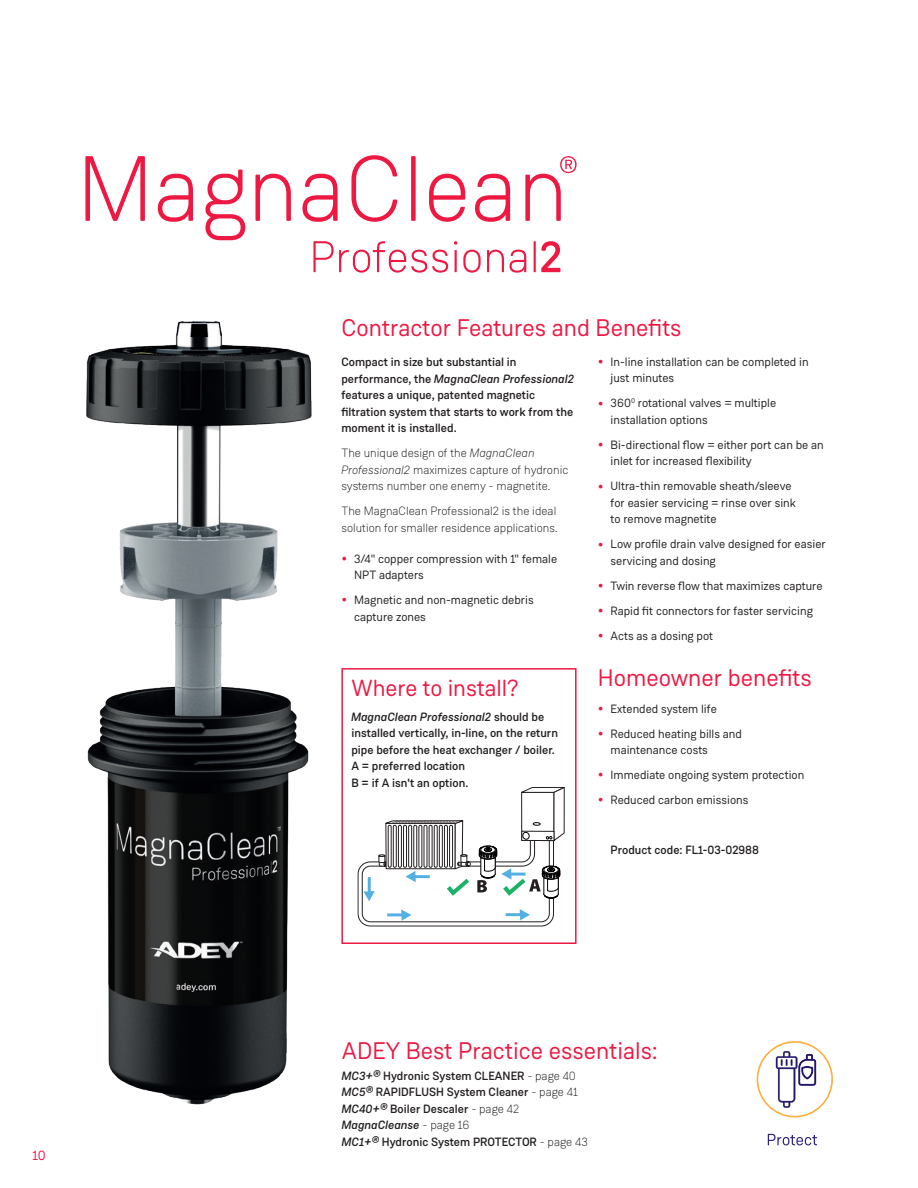
<style>
.page{position:relative;width:918px;height:1188px;background:#fff}
.page>*{position:absolute;margin:0;border:0;box-sizing:border-box;transform-origin:0 0}
.Header_2{font:24px "Weissenhof Grotesk";color:#ed1943}
.Page_Numbering{font:23.25px "Weissenhof Grotesk";color:#ed1943}
.t1{font:13.5px "Weissenhof Grotesk";color:#ed1943}
.t2{font:12px/16.5px "Weissenhof Grotesk";color:#231f20}
.Intro_Text{font:500 12px/16.5px "Weissenhof Grotesk";color:#231f20}
.Body_Text{font:300 12px/16.5px "Weissenhof Grotesk";color:#231f20}
.Body_Text-2{font:500 12px/16.5px "Weissenhof Grotesk";color:#231f20}
.Intro_Text-2{font:italic 500 12px "Weissenhof Grotesk";color:#231f20}
.s1{font-style:italic}
.s2{font-size:24px;color:#ed1943}
.s3{font-weight:300}
.s4{font-weight:300;font-style:normal}
</style>
<div class="page">
<hr style="left:917px;top:0;width:1px;height:1188px;background:#2e247d">
<svg style="left:85px;top:156px;width:60px;height:65px"></svg>
<svg style="left:158px;top:174px;width:35px;height:48px"></svg>
<svg style="left:205px;top:170px;width:40px;height:70px"></svg>
<svg style="left:255px;top:174px;width:36px;height:47px"></svg>
<svg style="left:302px;top:174px;width:36px;height:48px"></svg>
<svg style="left:351px;top:155px;width:46px;height:67px"></svg>
<div style="left:411px;top:156px;width:5px;height:65px;background:#ed1943"></div>
<svg style="left:429px;top:174px;width:36px;height:48px"></svg>
<svg style="left:475px;top:174px;width:35px;height:48px"></svg>
<svg style="left:525px;top:156px;width:52px;height:65px"></svg>
<svg style="left:313px;top:241px;width:135px;height:32px"></svg>
<hr style="left:455px;top:250px;width:2px;height:22px;background:#ed1943">
<svg style="left:454px;top:241px;width:3px;height:4px"></svg>
<svg style="left:463px;top:250px;width:18px;height:23px"></svg>
<svg style="left:487px;top:250px;width:17px;height:22px"></svg>
<svg style="left:510px;top:250px;width:16px;height:23px"></svg>
<hr style="left:534px;top:241px;width:2px;height:31px;background:#ed1943">
<svg style="left:541px;top:241px;width:19px;height:31px"></svg>
<img style="left:86px;top:321px;width:226px;height:783px">
<svg style="left:757px;top:1041px;width:76px;height:76px"></svg>
<svg style="left:768px;top:1134px;width:49px;height:11px"></svg>
<div style="left:341px;top:668px;width:236px;height:276px;border:2px solid #ed1943"></div>
<svg style="left:357px;top:787px;width:208px;height:140px"></svg>
<p class="t1" style="left:33px;top:1147px;width:15px">10</p>
<p class="Header_2" style="left:341px;top:313px;width:342px">Contractor Features and Benefits</p>
<p class="Intro_Text" style="left:341px;top:354px;width:234px">Compact in size but substantial in performance, the <span class="s1">MagnaClean Professional2 </span>features a unique, patented magnetic filtration system that starts to work from the moment it is installed.</p>
<p class="Body_Text" style="left:341px;top:445px;width:229px">The unique design of the <span class="s1">MagnaClean<br>Professional2</span> maximizes capture of hydronic systems number one enemy - magnetite.</p>
<p class="Body_Text" style="left:341px;top:503px;width:218px">The MagnaClean Professional2 is the ideal solution for smaller residence applications.</p>
<p class="t2" style="left:354px;top:550px;width:205px;text-indent:-13px"><span class="s2">•</span> 3/4" copper compression with 1" female<br>NPT adapters</p>
<p class="t2" style="left:354px;top:592px;width:181px;text-indent:-13px"><span class="s2">•</span> Magnetic and non-magnetic debris capture zones</p>
<p class="Page_Numbering" style="left:351px;top:673px;width:169px">Where to install?</p>
<p class="Body_Text-2" style="left:351px;top:708px;width:208px"><span class="s1">MagnaClean Professional2</span> should be installed vertically, in-line, on the return pipe before the heat exchanger / boiler.<br>A = preferred location<br>B = if A isn't an option.</p>
<p class="t2" style="left:611px;top:353px;width:200px;text-indent:-13px"><span class="s2">•</span> In-line installation can be completed in just minutes</p>
<p class="t2" style="left:611px;top:395px;width:167px;text-indent:-13px"><span class="s2">•</span> 360<sup>0</sup> rotational valves = multiple installation options</p>
<p class="t2" style="left:611px;top:436px;width:215px;text-indent:-13px"><span class="s2">•</span> Bi-directional flow = either port can be an inlet for increased flexibility</p>
<p class="t2" style="left:611px;top:478px;width:187px;text-indent:-13px"><span class="s2">•</span> Ultra-thin removable sheath/sleeve for easier servicing = rinse over sink to remove magnetite</p>
<p class="t2" style="left:611px;top:536px;width:217px;text-indent:-13px"><span class="s2">•</span> Low profile drain valve designed for easier servicing and dosing</p>
<p class="t2" style="left:598px;top:577px;width:226px"><span class="s2">•</span> Twin reverse flow that maximizes capture</p>
<p class="t2" style="left:598px;top:602px;width:217px"><span class="s2">•</span> Rapid fit connectors for faster servicing</p>
<p class="t2" style="left:598px;top:627px;width:117px"><span class="s2">•</span> Acts as a dosing pot</p>
<p class="Header_2" style="left:598px;top:663px;width:215px">Homeowner benefits</p>
<p class="t2" style="left:598px;top:700px;width:121px"><span class="s2">•</span> Extended system life</p>
<p class="t2" style="left:611px;top:725px;width:133px;text-indent:-13px"><span class="s2">•</span> Reduced heating bills and maintenance costs</p>
<p class="t2" style="left:598px;top:767px;width:208px"><span class="s2">•</span> Immediate ongoing system protection</p>
<p class="t2" style="left:598px;top:792px;width:152px"><span class="s2">•</span> Reduced carbon emissions</p>
<p class="Intro_Text" style="left:611px;top:841px;width:150px">Product code: FL1-03-02988</p>
<p class="Header_2" style="left:342px;top:1036px;width:317px">ADEY Best Practice essentials:</p>
<p class="Intro_Text" style="left:342px;top:1068px;width:236px"><span class="s1">MC3+®</span> Hydronic System CLEANER <span class="s3">- page 40</span></p>
<p class="Intro_Text" style="left:342px;top:1084px;width:237px"><span class="s1">MC5®</span> RAPIDFLUSH System Cleaner <span class="s3">- page 41</span></p>
<p class="Intro_Text" style="left:342px;top:1101px;width:179px"><span class="s1">MC40+®</span> Boiler Descaler <span class="s3">- page 42</span></p>
<p class="Intro_Text-2" style="left:342px;top:1118px;width:129px">MagnaCleanse <span class="s4">- page 16</span></p>
<p class="Intro_Text" style="left:342px;top:1134px;width:248px"><span class="s1">MC1+®</span> Hydronic System PROTECTOR <span class="s3">- page 43</span></p>
</div>
